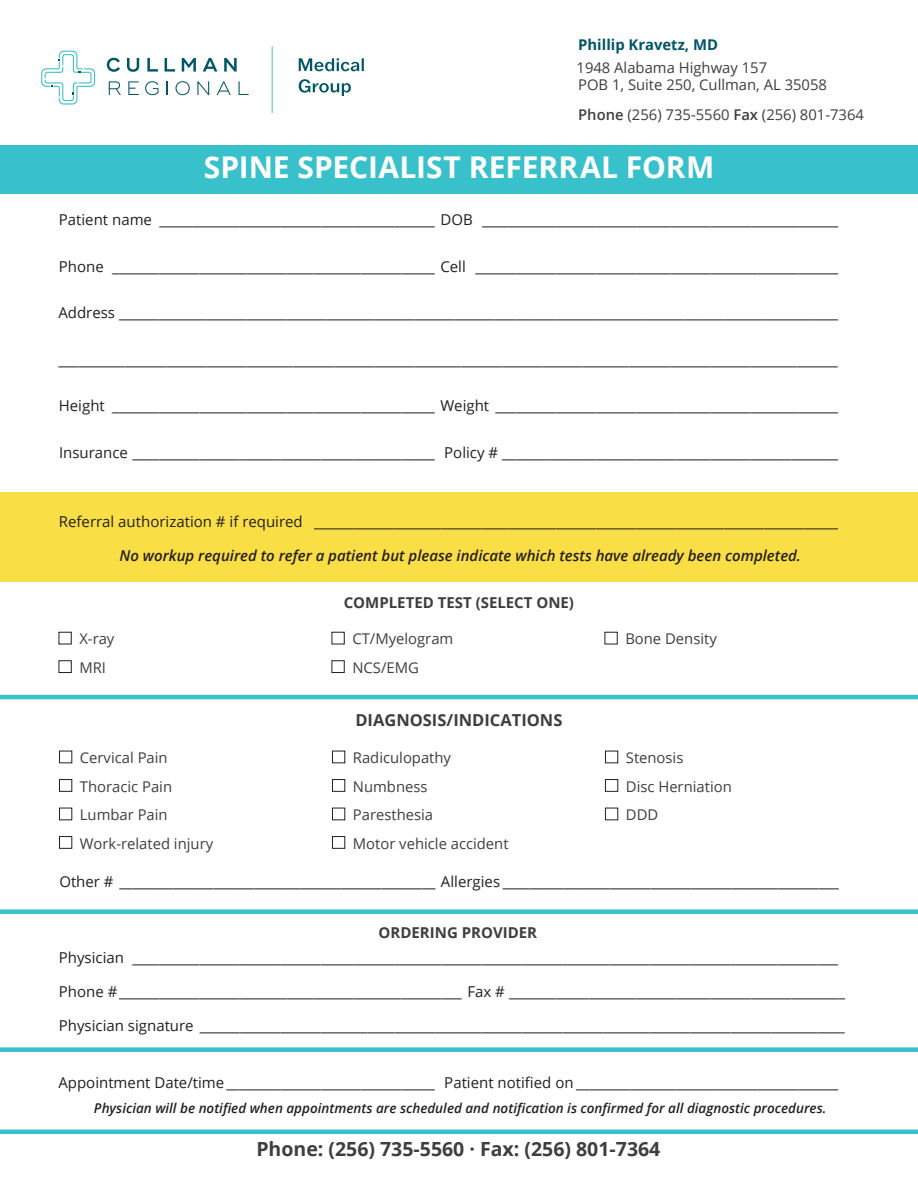
<style>
.page{position:relative;width:918px;height:1188px;background:#fff}
.page>*{position:absolute;margin:0;border:0;box-sizing:border-box;transform-origin:0 0}
.t1{font:700 30px "Open Sans";color:#fff}
.t2{font:700 19.5px "Open Sans";color:#3e3e3f}
.t3{font:700 16.5px "Open Sans";color:#3e3e3f}
.t4{font:15px "Open Sans";color:#231f20}
.t5{font:italic 600 15px "Open Sans";color:#231f20}
.t6{font:700 15px "Open Sans";color:#3e3e3f}
.t7{font:14.85px/28.5px "Open Sans";color:#3e3e3f}
.t8{font:700 14.85px "Open Sans";color:#005568}
.t9{font:italic 600 13.5px "Open Sans";color:#231f20}
.s1{font-weight:600}
</style>
<div class="page">
<div style="left:0;top:145px;width:918px;height:48px;background:#39c1cb"></div>
<svg style="left:41px;top:51px;width:54px;height:54px"></svg>
<svg style="left:147px;top:58px;width:11px;height:14px"></svg>
<svg style="left:165px;top:58px;width:10px;height:14px"></svg>
<svg style="left:182px;top:58px;width:14px;height:14px"></svg>
<svg style="left:203px;top:58px;width:14px;height:14px"></svg>
<svg style="left:224px;top:58px;width:13px;height:14px"></svg>
<svg style="left:128px;top:81px;width:11px;height:14px"></svg>
<svg style="left:166px;top:81px;width:2px;height:14px"></svg>
<svg style="left:197px;top:81px;width:12px;height:14px"></svg>
<svg style="left:217px;top:81px;width:14px;height:14px"></svg>
<svg style="left:239px;top:81px;width:10px;height:14px"></svg>
<svg style="left:107px;top:58px;width:13px;height:14px"></svg>
<svg style="left:127px;top:58px;width:12px;height:14px"></svg>
<svg style="left:109px;top:81px;width:12px;height:14px"></svg>
<svg style="left:145px;top:81px;width:14px;height:14px"></svg>
<svg style="left:176px;top:81px;width:14px;height:14px"></svg>
<hr style="left:272px;top:46px;width:1px;height:67px;background:#3dc0c9">
<svg style="left:299px;top:79px;width:52px;height:17px"></svg>
<svg style="left:299px;top:58px;width:65px;height:13px"></svg>
<div style="left:0;top:909px;width:918px;height:5px;background:#39c1cb"></div>
<div style="left:0;top:492px;width:918px;height:90px;background:#fade45"></div>
<div style="left:0;top:1047px;width:918px;height:5px;background:#39c1cb"></div>
<div style="left:59px;top:632px;width:13px;height:12px;border:1px solid #231f20"></div>
<div style="left:59px;top:660px;width:13px;height:13px;border:1px solid #231f20"></div>
<div style="left:332px;top:632px;width:13px;height:12px;border:1px solid #231f20"></div>
<div style="left:332px;top:660px;width:13px;height:13px;border:1px solid #231f20"></div>
<div style="left:604px;top:632px;width:14px;height:12px;border:1px solid #231f20"></div>
<hr style="left:0;top:695px;width:918px;height:4px;background:#39c1cb">
<div style="left:59px;top:751px;width:13px;height:12px;border:1px solid #231f20"></div>
<div style="left:59px;top:779px;width:13px;height:13px;border:1px solid #231f20"></div>
<div style="left:59px;top:808px;width:13px;height:12px;border:1px solid #231f20"></div>
<div style="left:59px;top:836px;width:13px;height:13px;border:1px solid #231f20"></div>
<div style="left:332px;top:751px;width:13px;height:12px;border:1px solid #231f20"></div>
<div style="left:332px;top:779px;width:13px;height:13px;border:1px solid #231f20"></div>
<div style="left:332px;top:808px;width:13px;height:12px;border:1px solid #231f20"></div>
<div style="left:332px;top:836px;width:13px;height:13px;border:1px solid #231f20"></div>
<div style="left:605px;top:751px;width:13px;height:12px;border:1px solid #231f20"></div>
<div style="left:605px;top:779px;width:13px;height:13px;border:1px solid #231f20"></div>
<div style="left:605px;top:808px;width:13px;height:12px;border:1px solid #231f20"></div>
<hr style="left:0;top:1130px;width:918px;height:4px;background:#39c1cb">
<p class="t8" style="left:578px;top:34px;width:141px">Phillip Kravetz, MD</p>
<p class="t7" style="left:577px;top:59px;width:252px;line-height:16.5px">1948 Alabama Highway 157<br>POB 1, Suite 250, Cullman, AL 35058</p>
<p class="t7" style="left:578px;top:100px;width:287px"><span class="s1">Phone</span> (256) 735-5560 <span class="s1">Fax</span> (256) 801-7364</p>
<h1 class="t1" style="left:204px;top:146px;width:512px">SPINE SPECIALIST REFERRAL FORM</h1>
<p class="t4" style="left:59px;top:209px;width:781px">Patient name _________________________________________ DOB _____________________________________________________</p>
<p class="t4" style="left:59px;top:256px;width:781px">Phone ________________________________________________ Cell ______________________________________________________</p>
<p class="t4" style="left:58px;top:302px;width:781px">Address ___________________________________________________________________________________________________________</p>
<p class="t4" style="left:59px;top:349px;width:781px">____________________________________________________________________________________________________________________</p>
<p class="t4" style="left:59px;top:395px;width:781px">Height ________________________________________________ Weight ___________________________________________________</p>
<p class="t4" style="left:59px;top:442px;width:781px">Insurance _____________________________________________ Policy # __________________________________________________</p>
<p class="t4" style="left:59px;top:511px;width:781px">Referral authorization # if required ______________________________________________________________________________</p>
<p class="t5" style="left:119px;top:545px;width:683px">No workup required to refer a patient but please indicate which tests have already been completed.</p>
<p class="t6" style="left:344px;top:592px;width:232px">COMPLETED TEST (SELECT ONE)</p>
<p class="t7" style="left:79px;top:624px;width:37px">X-ray<br>MRI</p>
<p class="t7" style="left:352px;top:624px;width:102px">CT/Myelogram<br>NCS/EMG</p>
<p class="t7" style="left:625px;top:624px;width:93px">Bone Density</p>
<p class="t3" style="left:355px;top:709px;width:209px">DIAGNOSIS/INDICATIONS</p>
<p class="t7" style="left:80px;top:743px;width:135px">Cervical Pain<br>Thoracic Pain<br>Lumbar Pain<br>Work-related injury</p>
<p class="t7" style="left:353px;top:743px;width:157px">Radiculopathy<br>Numbness<br>Paresthesia<br>Motor vehicle accident</p>
<p class="t7" style="left:626px;top:743px;width:107px">Stenosis<br>Disc Herniation<br>DDD</p>
<p class="t4" style="left:59px;top:871px;width:781px">Other # _______________________________________________ Allergies __________________________________________________</p>
<p class="t6" style="left:379px;top:922px;width:160px">ORDERING PROVIDER</p>
<p class="t4" style="left:59px;top:948px;width:781px">Physician _________________________________________________________________________________________________________</p>
<p class="t4" style="left:59px;top:981px;width:788px">Phone #___________________________________________________ Fax # __________________________________________________</p>
<p class="t4" style="left:59px;top:1015px;width:788px">Physician signature ________________________________________________________________________________________________</p>
<p class="t4" style="left:58px;top:1073px;width:781px">Appointment Date/time _______________________________ Patient notified on _______________________________________</p>
<p class="t9" style="left:94px;top:1099px;width:734px">Physician will be notified when appointments are scheduled and notification is confirmed for all diagnostic procedures.</p>
<h2 class="t2" style="left:256px;top:1135px;width:406px">Phone: (256) 735-5560 · Fax: (256) 801-7364</h2>
</div>
